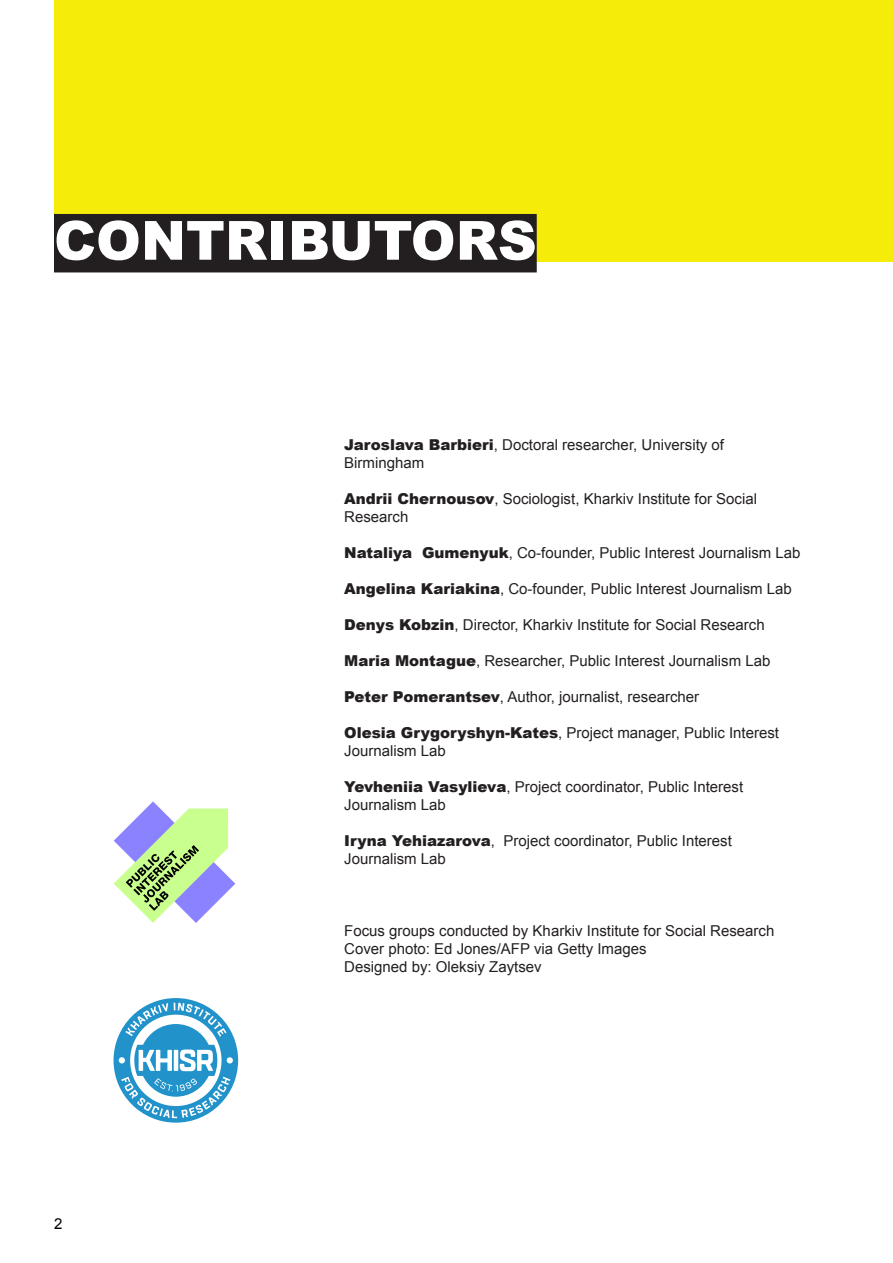
<style>
.page{position:relative;width:893px;height:1263px;background:#fff}
.page>*{position:absolute;margin:0;border:0;box-sizing:border-box;transform-origin:0 0}
.Text_9pt_Grey{font:900 54px "Arial";color:#fff}
.Text_Black__Align_to_Left{font:15px/18px "Arial";color:#231f20}
.t1{font:15px "Arial";color:#000001}
.s1{font-weight:900}
</style>
<div class="page">
<svg style="left:114px;top:801px;width:121px;height:122px"></svg>
<div style="left:54px;top:0;width:839px;height:261px;background:#f5ec09"></div>
<div style="left:54px;top:214px;width:483px;height:58px;background:#231f20"></div>
<svg style="left:114px;top:998px;width:124px;height:125px"></svg>
<p class="Text_9pt_Grey" style="left:54px;top:201px;width:484px">CONTRIBUTORS</p>
<p class="Text_Black__Align_to_Left" style="left:344px;top:436px;width:381px"><span class="s1">Jaroslava Barbieri</span>, Doctoral researcher, University of<br>Birmingham</p>
<p class="Text_Black__Align_to_Left" style="left:344px;top:490px;width:414px"><span class="s1">Andriі Chernousov</span>, Sociologist, Kharkiv Institute for Social<br>Research</p>
<p class="Text_Black__Align_to_Left" style="left:344px;top:544px;width:458px"><span class="s1">Nataliya Gumenyuk</span>, Co-founder, Public Interest Journalism Lab</p>
<p class="Text_Black__Align_to_Left" style="left:344px;top:580px;width:449px"><span class="s1">Angelina Kariakina</span>, Co-founder, Public Interest Journalism Lab</p>
<p class="Text_Black__Align_to_Left" style="left:344px;top:616px;width:422px"><span class="s1">Denys Kobzin</span>, Director, Kharkiv Institute for Social Research</p>
<p class="Text_Black__Align_to_Left" style="left:344px;top:652px;width:428px"><span class="s1">Maria Montague</span>, Researcher, Public Interest Journalism Lab</p>
<p class="Text_Black__Align_to_Left" style="left:344px;top:688px;width:357px"><span class="s1">Peter Pomerantsev</span>, Author, journalist, researcher</p>
<p class="Text_Black__Align_to_Left" style="left:344px;top:724px;width:436px"><span class="s1">Olesia Grygoryshyn-Kates</span>, Project manager, Public Interest<br>Journalism Lab</p>
<p class="Text_Black__Align_to_Left" style="left:344px;top:778px;width:400px"><span class="s1">Yevheniia Vasylieva</span>, Project coordinator, Public Interest<br>Journalism Lab</p>
<p class="Text_Black__Align_to_Left" style="left:344px;top:832px;width:389px"><span class="s1">Iryna Yehiazarova</span>, Project coordinator, Public Interest<br>Journalism Lab</p>
<p class="t1" style="left:54px;top:1214px;width:10px">2</p>
<p class="Text_Black__Align_to_Left" style="left:344px;top:922px;width:432px">Focus groups conducted by Kharkiv Institute for Social Research</p>
<p class="Text_Black__Align_to_Left" style="left:344px;top:940px;width:304px">Cover photo: Ed Jones/AFP via Getty Images</p>
<p class="Text_Black__Align_to_Left" style="left:344px;top:958px;width:199px">Designed by: Oleksiy Zaytsev</p>
</div>
